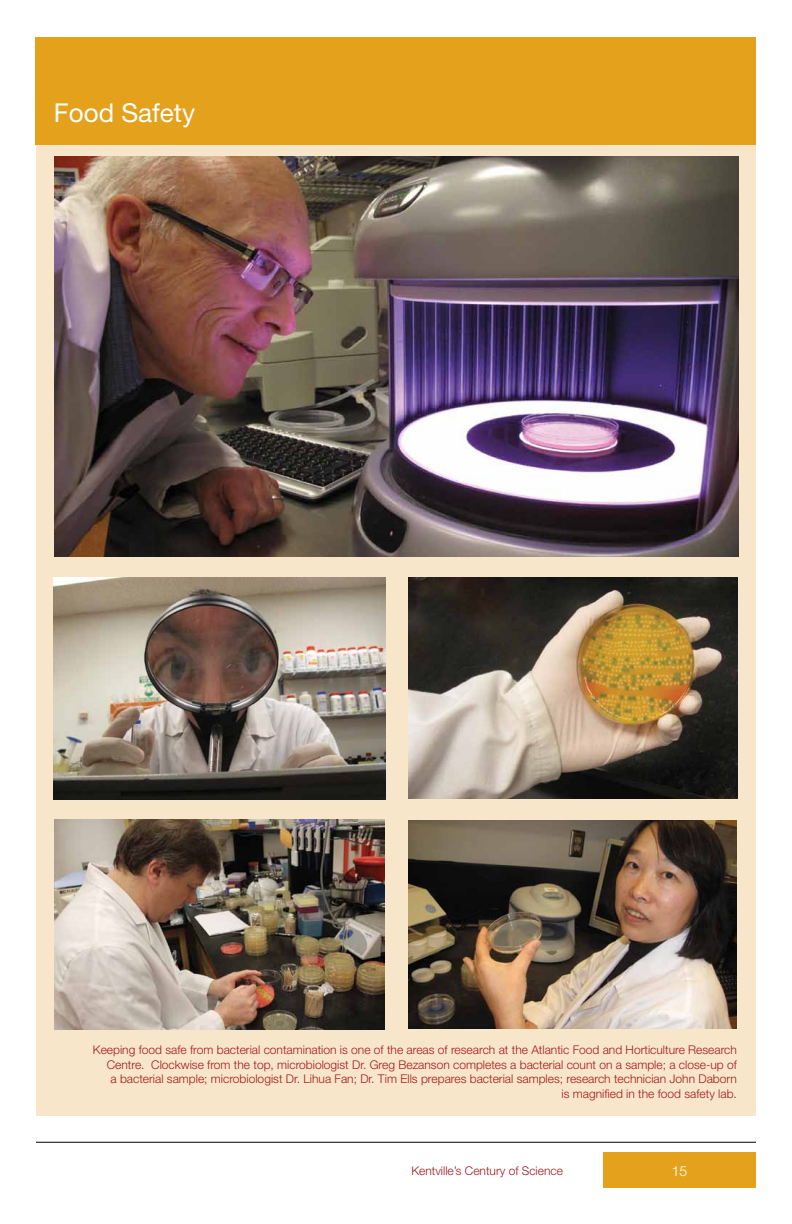
<style>
.page{position:relative;width:792px;height:1224px;background:#fff}
.page>*{position:absolute;margin:0;border:0;box-sizing:border-box;transform-origin:0 0}
.t1{font:26px "Helvetica Neue";color:#fff}
.t2{font:300 14px "Helvetica Neue";color:#fff}
.t3{font:300 12px/14.4px "Helvetica Neue";color:#a5181c;text-align:right}
</style>
<div class="page">
<div style="left:603px;top:1152px;width:153px;height:36px;background:#e4a11b"></div>
<hr style="left:36px;top:1142px;width:720px;height:1px;background:#000">
<div style="left:36px;top:37px;width:720px;height:108px;background:#e4a11b"></div>
<div style="left:36px;top:145px;width:720px;height:971px;background:#f8e6ca"></div>
<img style="left:55px;top:156px;width:684px;height:401px">
<img style="left:54px;top:577px;width:331px;height:223px">
<img style="left:409px;top:577px;width:329px;height:222px">
<img style="left:55px;top:819px;width:330px;height:211px">
<img style="left:409px;top:820px;width:328px;height:209px">
<h1 class="t1" style="left:54px;top:97px;width:143px">Food Safety</h1>
<p class="t3" style="left:93px;top:1043px;width:646px">Keeping food safe from bacterial contamination is one of the areas of research at the Atlantic Food and Horticulture Research Centre. Clockwise from the top, microbiologist Dr. Greg Bezanson completes a bacterial count on a sample; a close-up of<br>a bacterial sample; microbiologist Dr. Lihua Fan; Dr. Tim Ells prepares bacterial samples; research technician John Daborn<br>is magnified in the food safety lab.</p>
<p class="t3" style="left:411px;top:1163px;width:153px">Kentville’s Century of Science</p>
<p class="t2" style="left:672px;top:1162px;width:17px">15</p>
</div>
